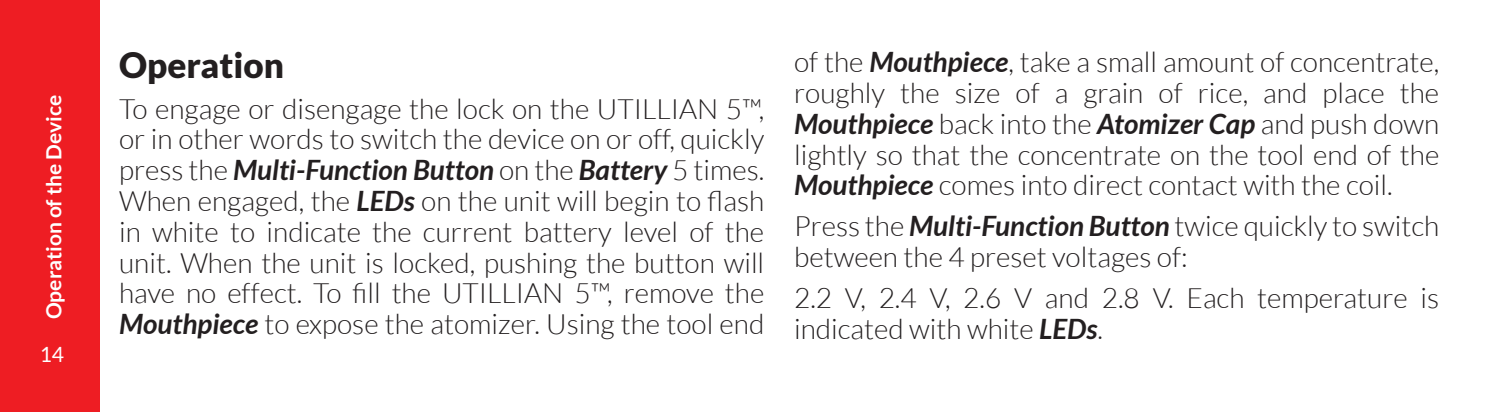
<style>
.page{position:relative;width:1489px;height:412px;background:#fff}
.page>*{position:absolute;margin:0;border:0;box-sizing:border-box;transform-origin:0 0}
.t1{font:900 35px "Lato";color:#231f20}
.t2{font:300 28px/30.8px "Lato";color:#231f20;text-align:justify}
.t3{font:700 21px "Lato";color:#fff}
.t4{font:21px "Lato";color:#fff}
.s1{font-weight:700;font-style:italic}
</style>
<div class="page">
<div style="left:0;top:0;width:99px;height:412px;background:#ee1d23"></div>
<p class="t3" style="left:42px;top:319px;width:226px;rotate:-90deg">Operation of the Device</p>
<p class="t4" style="left:40px;top:342px;width:26px">14</p>
<p class="t1" style="left:119px;top:44px;width:166px">Operation</p>
<p class="t2" style="left:119px;top:93px;width:646px">To engage or disengage the lock on the UTILLIAN 5™, or in other words to switch the device on or off, quickly press the <span class="s1">Multi-Function Button</span> on the <span class="s1">Battery</span> 5 times.<br>When engaged, the <span class="s1">LEDs</span> on the unit will begin to flash in white to indicate the current battery level of the unit. When the unit is locked, pushing the button will have no effect. To fill the UTILLIAN 5™, remove the <span class="s1">Mouthpiece</span> to expose the atomizer. Using the tool end</p>
<p class="t2" style="left:794px;top:47px;width:646px">of the <span class="s1">Mouthpiece</span>, take a small amount of concentrate, roughly the size of a grain of rice, and place the <span class="s1">Mouthpiece</span> back into the <span class="s1">Atomizer Cap</span> and push down lightly so that the concentrate on the tool end of the <span class="s1">Mouthpiece</span> comes into direct contact with the coil.</p>
<p class="t2" style="left:794px;top:211px;width:646px">Press the <span class="s1">Multi-Function Button</span> twice quickly to switch between the 4 preset voltages of:</p>
<p class="t2" style="left:794px;top:282px;width:646px">2.2 V, 2.4 V, 2.6 V and 2.8 V. Each temperature is indicated with white <span class="s1">LEDs</span>.</p>
</div>
